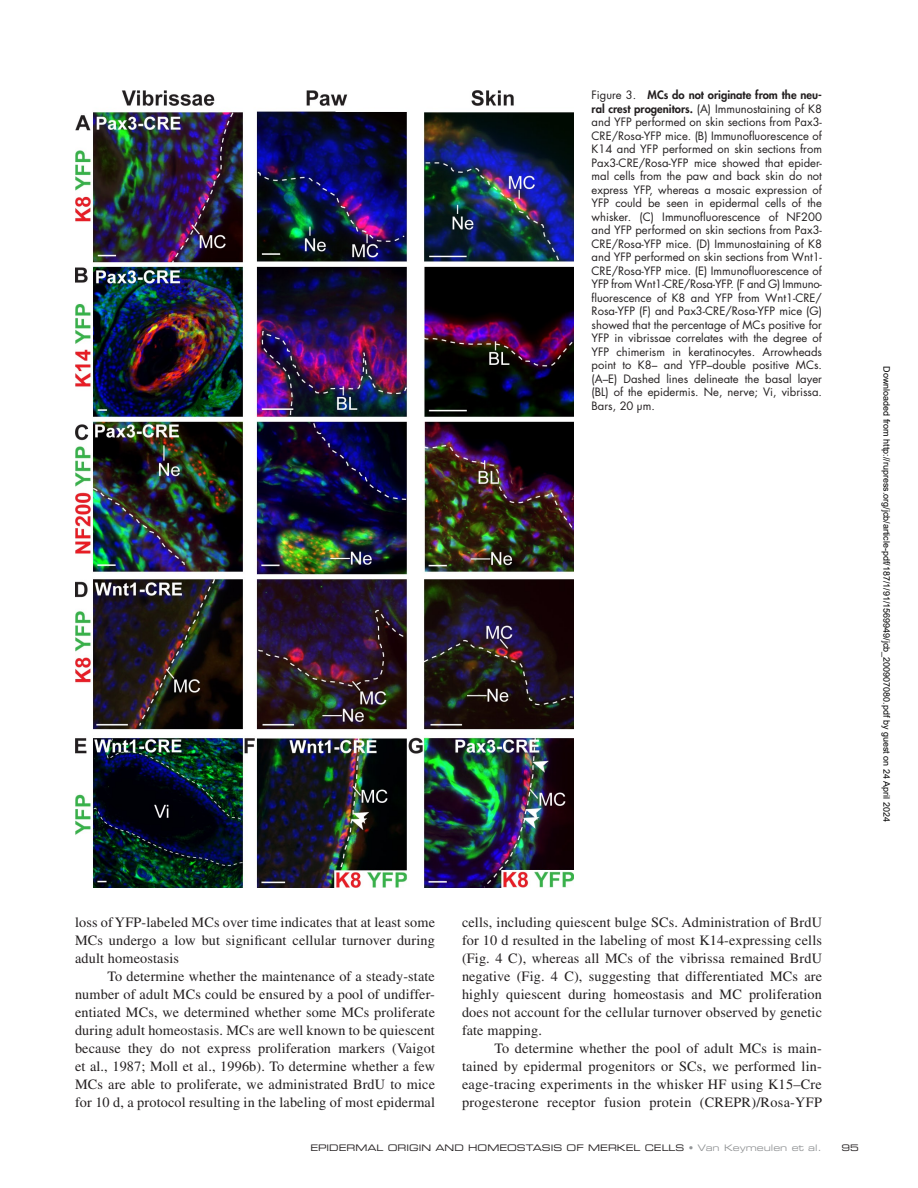
<style>
.page{position:relative;width:918px;height:1188px;background:#fff}
.page>*{position:absolute;margin:0;border:0;box-sizing:border-box;transform-origin:0 0}
.t1{font:14.25px/18px "Times LT Std";letter-spacing:.01em;color:#231f20;text-align:justify}
.t2{font:11.25px/13.5px "Futura Std";color:#231f20;text-align:justify}
.t3{font:9px "Arial";color:#000}
.t4{font:9px "Eurostile LT Std Ex 2";color:#231f20}
.s1{font-weight:800}
.s2{color:#949698}
</style>
<div class="page">
<img style="left:75px;top:90px;width:499px;height:797px">
<p class="t2" style="left:592px;top:89px;width:232px">Figure 3. <span class="s1">MCs do not originate from the neu&shy;ral crest progenitors.</span> (A) Immunostaining of K8 and YFP performed on skin sections from Pax3- CRE/Rosa-YFP mice. (B) Immunofluorescence of K14 and YFP performed on skin sections from Pax3-CRE/Rosa-YFP mice showed that epider&shy;mal cells from the paw and back skin do not express YFP, whereas a mosaic expression of YFP could be seen in epidermal cells of the whisker. (C) Immunofluorescence of NF200 and YFP performed on skin sections from Pax3- CRE/Rosa-YFP mice. (D) Immunostaining of K8 and YFP performed on skin sections from Wnt1- CRE/Rosa-YFP mice. (E) Immunofluorescence of YFP from Wnt1-CRE/Rosa-YFP. (F and G) Immuno&shy;fluorescence of K8 and YFP from Wnt1-CRE/ Rosa-YFP (F) and Pax3-CRE/Rosa-YFP mice (G) showed that the percentage of MCs positive for YFP in vibrissae correlates with the degree of YFP chimerism in keratinocytes. Arrowheads point to K8– and YFP–double positive MCs. (A–E) Dashed lines delineate the basal layer (BL) of the epidermis. Ne, nerve; Vi, vibrissa.<br>Bars, 20 µm.</p>
<p class="t3" style="left:890px;top:366px;width:457px;rotate:90deg">Downloaded from http://rupress.org/jcb/article-pdf/187/1/91/1569949/jcb_200907080.pdf by guest on 24 April 2024</p>
<p class="t1" style="left:75px;top:913px;width:362px">loss of YFP-labeled MCs over time indicates that at least some MCs undergo a low but significant cellular turnover during adult homeostasis</p>
<p class="t1" style="left:75px;top:967px;width:362px;text-indent:32px">To determine whether the maintenance of a steady-state number of adult MCs could be ensured by a pool of undiffer&shy;entiated MCs, we determined whether some MCs proliferate during adult homeostasis. MCs are well known to be quiescent because they do not express proliferation markers (Vaigot et al., 1987; Moll et al., 1996b). To determine whether a few MCs are able to proliferate, we administrated BrdU to mice for 10 d, a protocol resulting in the labeling of most epidermal</p>
<p class="t1" style="left:462px;top:913px;width:362px">cells, including quiescent bulge SCs. Administration of BrdU for 10 d resulted in the labeling of most K14-expressing cells (Fig. 4 C), whereas all MCs of the vibrissa remained BrdU negative (Fig. 4 C), suggesting that differentiated MCs are highly quiescent during homeostasis and MC proliferation does not account for the cellular turnover observed by genetic fate mapping.</p>
<p class="t1" style="left:462px;top:1039px;width:362px;text-indent:32px">To determine whether the pool of adult MCs is main&shy;tained by epidermal progenitors or SCs, we performed lin&shy;eage-tracing experiments in the whisker HF using K15–Cre progesterone receptor fusion protein (CREPR)/Rosa-YFP</p>
<p class="t4" style="left:310px;top:1142px;width:513px">EPIDERMAL ORIGIN AND HOMEOSTASIS OF MERKEL CELLS <span class="s2">• Van Keymeulen et al.</span></p>
<p class="t4" style="left:842px;top:1142px;width:19px">95</p>
</div>
